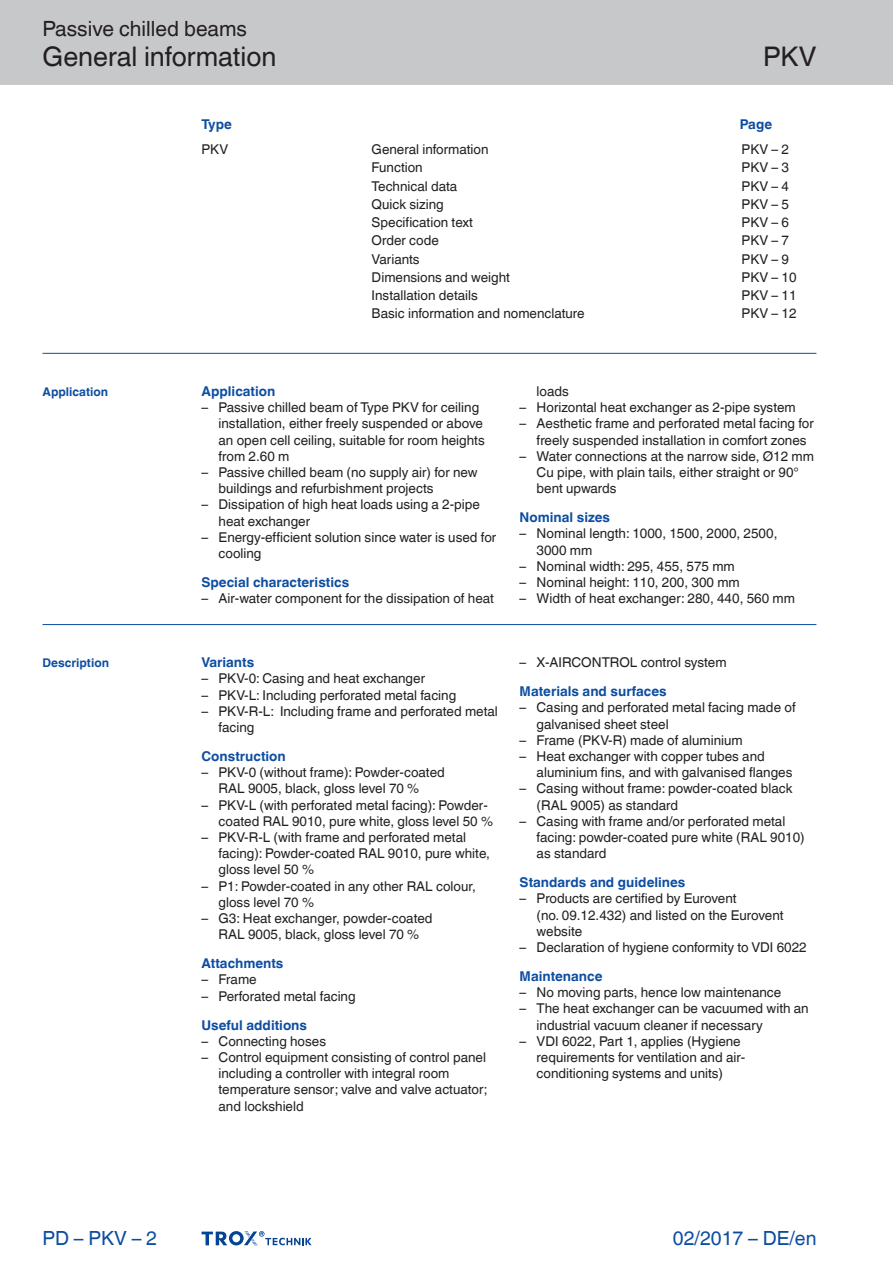
<style>
.page{position:relative;width:893px;height:1263px;background:#fff}
.page>*{position:absolute;margin:0;border:0;box-sizing:border-box;transform-origin:0 0}
.t1{font:27px "TROX Helvetica";color:#231f20}
.t2{font:21px "TROX Helvetica";color:#231f20}
.t3{font:19.5px "TROX Helvetica";color:#0d4da1}
.t4{font:13.5px/16.2px "TROX Helvetica";color:#231f20}
.t5{font:700 13.5px "TROX Helvetica";color:#0d4da1}
.t6{font:700 12px "TROX Helvetica";color:#0d4da1}
</style>
<div class="page">
<div style="left:0;top:0;width:893px;height:85px;background:#c7c8ca"></div>
<hr style="left:43px;top:353px;width:773px;height:1px;background:#0d4da1">
<hr style="left:43px;top:624px;width:773px;height:1px;background:#0d4da1">
<svg style="left:202px;top:1231px;width:110px;height:15px"></svg>
<h2 class="t2" style="left:43px;top:17px;width:206px">Passive chilled beams</h2>
<h1 class="t1" style="left:43px;top:41px;width:235px">General information</h1>
<h1 class="t1" style="left:763px;top:41px;width:55px">PKV</h1>
<p class="t6" style="left:43px;top:385px;width:67px">Application</p>
<p class="t6" style="left:43px;top:656px;width:68px">Description</p>
<p class="t5" style="left:202px;top:116px;width:32px">Type</p>
<p class="t4" style="left:202px;top:142px;width:28px">PKV</p>
<p class="t4" style="left:372px;top:142px;width:118px">General information</p>
<p class="t4" style="left:742px;top:142px;width:49px">PKV – 2</p>
<p class="t4" style="left:372px;top:160px;width:53px">Function</p>
<p class="t4" style="left:742px;top:160px;width:49px">PKV – 3</p>
<p class="t4" style="left:372px;top:178px;width:87px">Technical data</p>
<p class="t4" style="left:742px;top:178px;width:49px">PKV – 4</p>
<p class="t4" style="left:372px;top:196px;width:74px">Quick sizing</p>
<p class="t4" style="left:742px;top:196px;width:49px">PKV – 5</p>
<p class="t4" style="left:372px;top:214px;width:103px">Specification text</p>
<p class="t4" style="left:742px;top:214px;width:49px">PKV – 6</p>
<p class="t4" style="left:372px;top:233px;width:69px">Order code</p>
<p class="t4" style="left:742px;top:233px;width:49px">PKV – 7</p>
<p class="t4" style="left:372px;top:251px;width:50px">Variants</p>
<p class="t4" style="left:742px;top:251px;width:49px">PKV – 9</p>
<p class="t4" style="left:372px;top:269px;width:140px">Dimensions and weight</p>
<p class="t4" style="left:742px;top:269px;width:56px">PKV – 10</p>
<p class="t4" style="left:372px;top:287px;width:108px">Installation details</p>
<p class="t4" style="left:742px;top:287px;width:56px">PKV – 11</p>
<p class="t4" style="left:372px;top:305px;width:215px">Basic information and nomenclature</p>
<p class="t4" style="left:742px;top:305px;width:56px">PKV – 12</p>
<p class="t5" style="left:740px;top:116px;width:34px">Page</p>
<p class="t5" style="left:202px;top:383px;width:75px">Application</p>
<p class="t4" style="left:219px;top:399px;width:268px;text-indent:-17px">– Passive chilled beam of Type PKV for ceiling installation, either freely suspended or above an open cell ceiling, suitable for room heights from 2.60 m</p>
<p class="t4" style="left:219px;top:464px;width:261px;text-indent:-17px">– Passive chilled beam (no supply air) for new buildings and refurbishment projects</p>
<p class="t4" style="left:219px;top:497px;width:263px;text-indent:-17px">– Dissipation of high heat loads using a 2-pipe heat exchanger</p>
<p class="t4" style="left:219px;top:529px;width:279px;text-indent:-17px">– Energy-efficient solution since water is used for cooling</p>
<p class="t5" style="left:202px;top:574px;width:149px">Special characteristics</p>
<p class="t4" style="left:202px;top:590px;width:294px">– Air-water component for the dissipation of heat</p>
<p class="t5" style="left:202px;top:655px;width:54px">Variants</p>
<p class="t4" style="left:202px;top:671px;width:225px">– PKV-0: Casing and heat exchanger</p>
<p class="t4" style="left:202px;top:687px;width:256px">– PKV-L: Including perforated metal facing</p>
<p class="t4" style="left:219px;top:703px;width:281px;text-indent:-17px">– PKV-R-L: Including frame and perforated metal facing</p>
<p class="t5" style="left:202px;top:748px;width:86px">Construction</p>
<p class="t4" style="left:219px;top:764px;width:228px;text-indent:-17px">– PKV-0 (without frame): Powder-coated<br>RAL 9005, black, gloss level 70 %</p>
<p class="t4" style="left:219px;top:797px;width:276px;text-indent:-17px">– PKV-L (with perforated metal facing): Powder&shy;coated RAL 9010, pure white, gloss level 50 %</p>
<p class="t4" style="left:219px;top:829px;width:273px;text-indent:-17px">– PKV-R-L (with frame and perforated metal facing): Powder-coated RAL 9010, pure white, gloss level 50 %</p>
<p class="t4" style="left:219px;top:878px;width:259px;text-indent:-17px">– P1: Powder-coated in any other RAL colour, gloss level 70 %</p>
<p class="t4" style="left:202px;top:910px;width:233px;text-align:center">– G3: Heat exchanger, powder-coated<br>RAL 9005, black, gloss level 70 %</p>
<p class="t5" style="left:202px;top:955px;width:83px">Attachments</p>
<p class="t4" style="left:202px;top:971px;width:57px">– Frame</p>
<p class="t4" style="left:202px;top:988px;width:156px">– Perforated metal facing</p>
<p class="t5" style="left:202px;top:1017px;width:107px">Useful additions</p>
<p class="t4" style="left:202px;top:1033px;width:126px">– Connecting hoses</p>
<p class="t4" style="left:219px;top:1049px;width:271px;text-indent:-17px">– Control equipment consisting of control panel including a controller with integral room temperature sensor; valve and valve actuator; and lockshield</p>
<p class="t4" style="left:537px;top:383px;width:34px">loads</p>
<p class="t4" style="left:520px;top:399px;width:278px">– Horizontal heat exchanger as 2-pipe system</p>
<p class="t4" style="left:537px;top:416px;width:279px;text-indent:-17px">– Aesthetic frame and perforated metal facing for freely suspended installation in comfort zones</p>
<p class="t4" style="left:537px;top:448px;width:279px;text-indent:-17px">– Water connections at the narrow side, Ø12 mm<br>Cu pipe, with plain tails, either straight or 90° bent upwards</p>
<p class="t5" style="left:520px;top:510px;width:92px">Nominal sizes</p>
<p class="t4" style="left:537px;top:526px;width:242px;text-indent:-17px">– Nominal length: 1000, 1500, 2000, 2500,<br>3000 mm</p>
<p class="t4" style="left:520px;top:558px;width:217px">– Nominal width: 295, 455, 575 mm</p>
<p class="t4" style="left:520px;top:574px;width:222px">– Nominal height: 110, 200, 300 mm</p>
<p class="t4" style="left:520px;top:590px;width:277px">– Width of heat exchanger: 280, 440, 560 mm</p>
<p class="t4" style="left:520px;top:654px;width:208px">– X-AIRCONTROL control system</p>
<p class="t5" style="left:520px;top:684px;width:148px">Materials and surfaces</p>
<p class="t4" style="left:537px;top:700px;width:261px;text-indent:-17px">– Casing and perforated metal facing made of galvanised sheet steel</p>
<p class="t4" style="left:520px;top:732px;width:225px">– Frame (PKV-R) made of aluminium</p>
<p class="t4" style="left:537px;top:748px;width:257px;text-indent:-17px">– Heat exchanger with copper tubes and aluminium fins, and with galvanised flanges</p>
<p class="t4" style="left:537px;top:781px;width:257px;text-indent:-17px">– Casing without frame: powder-coated black (RAL 9005) as standard</p>
<p class="t4" style="left:537px;top:813px;width:270px;text-indent:-17px">– Casing with frame and/or perforated metal facing: powder-coated pure white (RAL 9010) as standard</p>
<p class="t5" style="left:520px;top:874px;width:167px">Standards and guidelines</p>
<p class="t4" style="left:537px;top:890px;width:248px;text-indent:-17px">– Products are certified by Eurovent<br>(no. 09.12.432) and listed on the Eurovent website</p>
<p class="t4" style="left:520px;top:939px;width:289px">– Declaration of hygiene conformity to VDI 6022</p>
<p class="t5" style="left:520px;top:968px;width:84px">Maintenance</p>
<p class="t4" style="left:520px;top:984px;width:263px">– No moving parts, hence low maintenance</p>
<p class="t4" style="left:537px;top:1000px;width:274px;text-indent:-17px">– The heat exchanger can be vacuumed with an industrial vacuum cleaner if necessary</p>
<p class="t4" style="left:537px;top:1033px;width:210px;text-indent:-17px">– VDI 6022, Part 1, applies (Hygiene requirements for ventilation and air&shy;conditioning systems and units)</p>
<h3 class="t3" style="left:43px;top:1227px;width:116px">PD – PKV – 2</h3>
<h3 class="t3" style="left:673px;top:1227px;width:145px">02/2017 – DE/en</h3>
</div>
